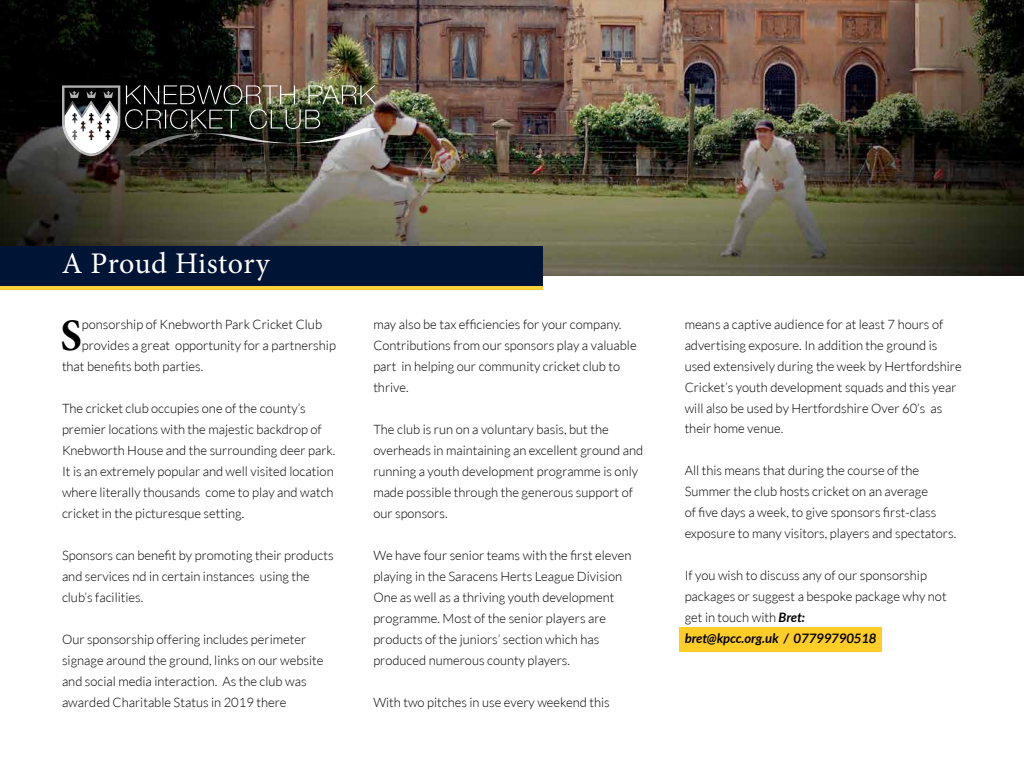
<style>
.page{position:relative;width:1024px;height:768px;background:#fff}
.page>*{position:absolute;margin:0;border:0;box-sizing:border-box;transform-origin:0 0}
.t1{font:700 condensed 45.7px "Minion Pro";color:#000}
.t2{font:30px "Minion Pro";letter-spacing:.01em;color:#fff}
.t3{font:300 13px/21px "Lato";color:#000}
.s1{font-weight:700;font-style:italic}
</style>
<div class="page">
<img style="left:0;top:0;width:1024px;height:276px">
<img style="left:62px;top:85px;width:315px;height:71px">
<div style="left:0;top:246px;width:542px;height:40px;background:#001436"></div>
<svg style="left:0;top:286px;width:542px;height:4px;background:#ffcf36"></svg>
<div style="left:679px;top:628px;width:203px;height:24px;background:#ffcd27"></div>
<h2 class="t2" style="left:62px;top:244px;width:209px">A Proud History</h2>
<h1 class="t1" style="left:60px;top:304px;width:23px">S</h1>
<p class="t3" style="left:82px;top:314px;width:242px">ponsorship of Knebworth Park Cricket Club</p>
<p class="t3" style="left:82px;top:335px;width:256px">provides a great opportunity for a partnership</p>
<p class="t3" style="left:62px;top:356px;width:143px">that benefits both parties.</p>
<p class="t3" style="left:62px;top:398px;width:275px">The cricket club occupies one of the county’s premier locations with the majestic backdrop of Knebworth House and the surrounding deer park.<br>It is an extremely popular and well visited location where literally thousands come to play and watch cricket in the picturesque setting.</p>
<p class="t3" style="left:62px;top:544px;width:273px">Sponsors can benefit by promoting their products and services nd in certain instances using the club’s facilities.</p>
<p class="t3" style="left:62px;top:628px;width:263px">Our sponsorship offering includes perimeter signage around the ground, links on our website and social media interaction. As the club was awarded Charitable Status in 2019 there</p>
<p class="t3" style="left:373px;top:313px;width:265px">may also be tax efficiencies for your company.<br>Contributions from our sponsors play a valuable part in helping our community cricket club to thrive.</p>
<p class="t3" style="left:373px;top:418px;width:271px">The club is run on a voluntary basis, but the overheads in maintaining an excellent ground and running a youth development programme is only made possible through the generous support of our sponsors.</p>
<p class="t3" style="left:373px;top:544px;width:260px">We have four senior teams with the first eleven playing in the Saracens Herts League Division One as well as a thriving youth development programme. Most of the senior players are products of the juniors’ section which has produced numerous county players.</p>
<p class="t3" style="left:373px;top:691px;width:238px">With two pitches in use every weekend this</p>
<p class="t3" style="left:685px;top:313px;width:279px">means a captive audience for at least 7 hours of advertising exposure. In addition the ground is used extensively during the week by Hertfordshire Cricket’s youth development squads and this year will also be used by Hertfordshire Over 60’s as their home venue.</p>
<p class="t3" style="left:685px;top:460px;width:273px">All this means that during the course of the Summer the club hosts cricket on an average<br>of five days a week, to give sponsors first-class exposure to many visitors, players and spectators.</p>
<p class="t3" style="left:685px;top:565px;width:263px">If you wish to discuss any of our sponsorship packages or suggest a bespoke package why not get in touch with <span class="s1">Bret:<br>bret@kpcc.org.uk / 07799790518</span></p>
</div>
